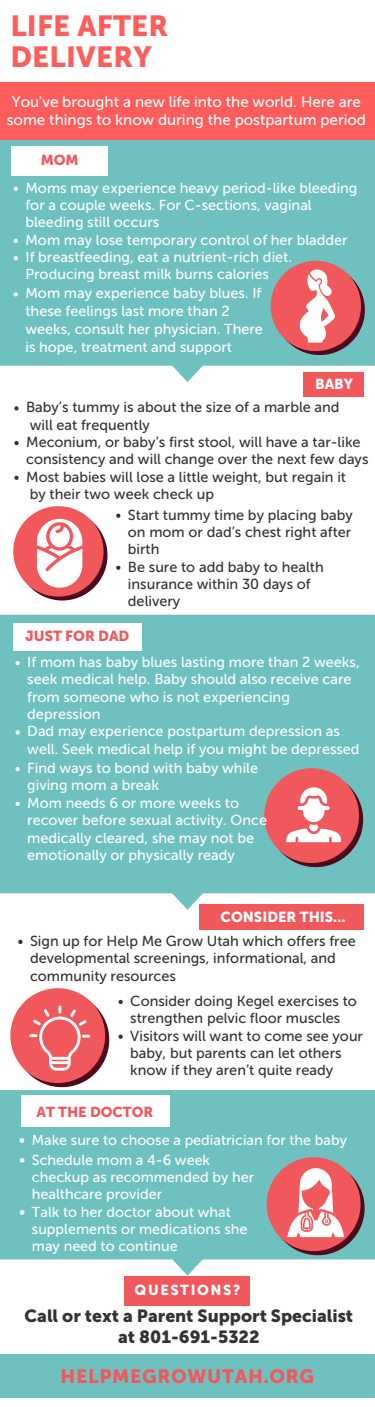
<style>
.page{position:relative;width:375px;height:1407px;background:#fff}
.page>*{position:absolute;margin:0;border:0;box-sizing:border-box;transform-origin:0 0}
.t1{font:28.94px/30.8px "Museo Sans 900";letter-spacing:.01em;color:#ff5c5c}
.t2{font:19.19px "Museo Sans 900";letter-spacing:.035em;color:#f1585c}
.t3{font:17.5px/21.6px "Museo Sans 900";color:#333;text-align:center}
.t4{font:15.19px/18.2px "Museo Sans 500";color:#fff;text-align:center}
.t5{font:14.44px/17.4px "Museo Sans 500";color:#fff}
.t6{font:14.44px/17.4px "Museo Sans 500";color:#333}
.t7{font:14.44px "Museo Sans 900";color:#fff}
.t8{font:14.44px "Museo Sans 900";color:#f1585c}
.t9{font:14.38px/17.4px "Museo Sans 500";color:#fff}
.t10{font:14.38px "Museo Sans 900";color:#f1585c}
.t11{font:14.38px "Museo Sans 900";letter-spacing:.11em;color:#fff}
</style>
<div class="page">
<svg style="left:0;top:140px;width:375px;height:242px;background:#78c5c4"></svg>
<div style="left:0;top:614px;width:375px;height:295px;background:#6fc1c0"></div>
<div style="left:303px;top:373px;width:61px;height:23px;background:#f1585c"></div>
<div style="left:11px;top:146px;width:97px;height:29px;background:#fff"></div>
<div style="left:0;top:83px;width:375px;height:57px;background:#ff5c5c"></div>
<svg style="left:14px;top:187px;width:4px;height:4px"></svg>
<svg style="left:14px;top:239px;width:4px;height:4px"></svg>
<svg style="left:14px;top:256px;width:4px;height:4px"></svg>
<div style="left:199px;top:904px;width:165px;height:25px;background:#f1585c"></div>
<svg style="left:0;top:1090px;width:375px;height:185px;background:#7ec7c6"></svg>
<div style="left:0;top:1354px;width:375px;height:43px;background:#6fc1c0"></div>
<div style="left:125px;top:1276px;width:125px;height:29px;background:#f1585c"></div>
<svg style="left:271px;top:261px;width:94px;height:94px;background:#cd8588"></svg>
<svg style="left:13px;top:506px;width:94px;height:94px"></svg>
<svg style="left:264px;top:768px;width:99px;height:99px;background:#cc8083"></svg>
<svg style="left:267px;top:1157px;width:98px;height:98px"></svg>
<svg style="left:10px;top:988px;width:99px;height:99px"></svg>
<svg style="left:16px;top:767px;width:4px;height:4px"></svg>
<svg style="left:16px;top:801px;width:4px;height:5px"></svg>
<svg style="left:18px;top:939px;width:5px;height:4px"></svg>
<svg style="left:119px;top:999px;width:4px;height:5px"></svg>
<svg style="left:119px;top:1034px;width:4px;height:4px"></svg>
<div style="left:13px;top:623px;width:129px;height:27px;background:#fff"></div>
<svg style="left:14px;top:406px;width:5px;height:4px"></svg>
<svg style="left:14px;top:441px;width:5px;height:4px"></svg>
<svg style="left:14px;top:475px;width:5px;height:5px"></svg>
<svg style="left:16px;top:661px;width:4px;height:4px"></svg>
<svg style="left:16px;top:730px;width:4px;height:4px"></svg>
<svg style="left:14px;top:292px;width:4px;height:4px"></svg>
<svg style="left:116px;top:513px;width:4px;height:5px"></svg>
<svg style="left:116px;top:565px;width:4px;height:5px"></svg>
<svg style="left:20px;top:1157px;width:5px;height:5px"></svg>
<svg style="left:20px;top:1209px;width:5px;height:5px"></svg>
<div style="left:21px;top:1095px;width:148px;height:31px;background:#fff"></div>
<svg style="left:20px;top:1137px;width:4px;height:5px"></svg>
<h1 class="t1" style="left:10px;top:11px;width:159px">LIFE AFTER<br>DELIVERY</h1>
<p class="t4" style="left:7px;top:92px;width:361px">You've brought a new life into the world. Here are some things to know during the postpartum period</p>
<p class="t8" style="left:41px;top:152px;width:39px">MOM</p>
<p class="t5" style="left:25px;top:179px;width:334px">Moms may experience heavy period-like bleeding for a couple weeks. For C-sections, vaginal bleeding still occurs<br>Mom may lose temporary control of her bladder If breastfeeding, eat a nutrient-rich diet.<br>Producing breast milk burns calories</p>
<p class="t5" style="left:25px;top:284px;width:239px;line-height:17.8px">Mom may experience baby blues. If these feelings last more than 2 weeks, consult her physician. There is hope, treatment and support</p>
<p class="t7" style="left:315px;top:376px;width:39px">BABY</p>
<p class="t6" style="left:26px;top:399px;width:344px">Baby’s tummy is about the size of a marble and<br>will eat frequently<br>Meconium, or baby’s first stool, will have a tar-like consistency and will change over the next few days Most babies will lose a little weight, but regain it<br>by their two week check up</p>
<p class="t6" style="left:128px;top:506px;width:226px">Start tummy time by placing baby on mom or dad’s chest right after birth<br>Be sure to add baby to health insurance within 30 days of delivery</p>
<p class="t8" style="left:26px;top:628px;width:105px">JUST FOR DAD</p>
<p class="t5" style="left:27px;top:653px;width:334px">If mom has baby blues lasting more than 2 weeks, seek medical help. Baby should also receive care from someone who is not experiencing depression<br>Dad may experience postpartum depression as well. Seek medical help if you might be depressed</p>
<p class="t5" style="left:27px;top:759px;width:241px">Find ways to bond with baby while giving mom a break<br>Mom needs 6 or more weeks to recover before sexual activity. Once medically cleared, she may not be emotionally or physically ready</p>
<p class="t7" style="left:221px;top:908px;width:126px">CONSIDER THIS...</p>
<p class="t6" style="left:30px;top:932px;width:327px">Sign up for Help Me Grow Utah which offers free developmental screenings, informational, and community resources</p>
<p class="t6" style="left:130px;top:992px;width:234px">Consider doing Kegel exercises to strengthen pelvic floor muscles<br>Visitors will want to come see your baby, but parents can let others know if they aren’t quite ready</p>
<p class="t10" style="left:37px;top:1102px;width:118px">AT THE DOCTOR</p>
<p class="t9" style="left:32px;top:1130px;width:317px">Make sure to choose a pediatrician for the baby</p>
<p class="t9" style="left:32px;top:1150px;width:224px">Schedule mom a 4-6 week checkup as recommended by her healthcare provider<br>Talk to her doctor about what supplements or medications she may need to continue</p>
<p class="t11" style="left:135px;top:1281px;width:107px">QUESTIONS?</p>
<p class="t3" style="left:25px;top:1304px;width:330px">Call or text a Parent Support Specialist at 801-691-5322</p>
<h2 class="t2" style="left:61px;top:1364px;width:255px">HELPMEGROWUTAH.ORG</h2>
</div>
